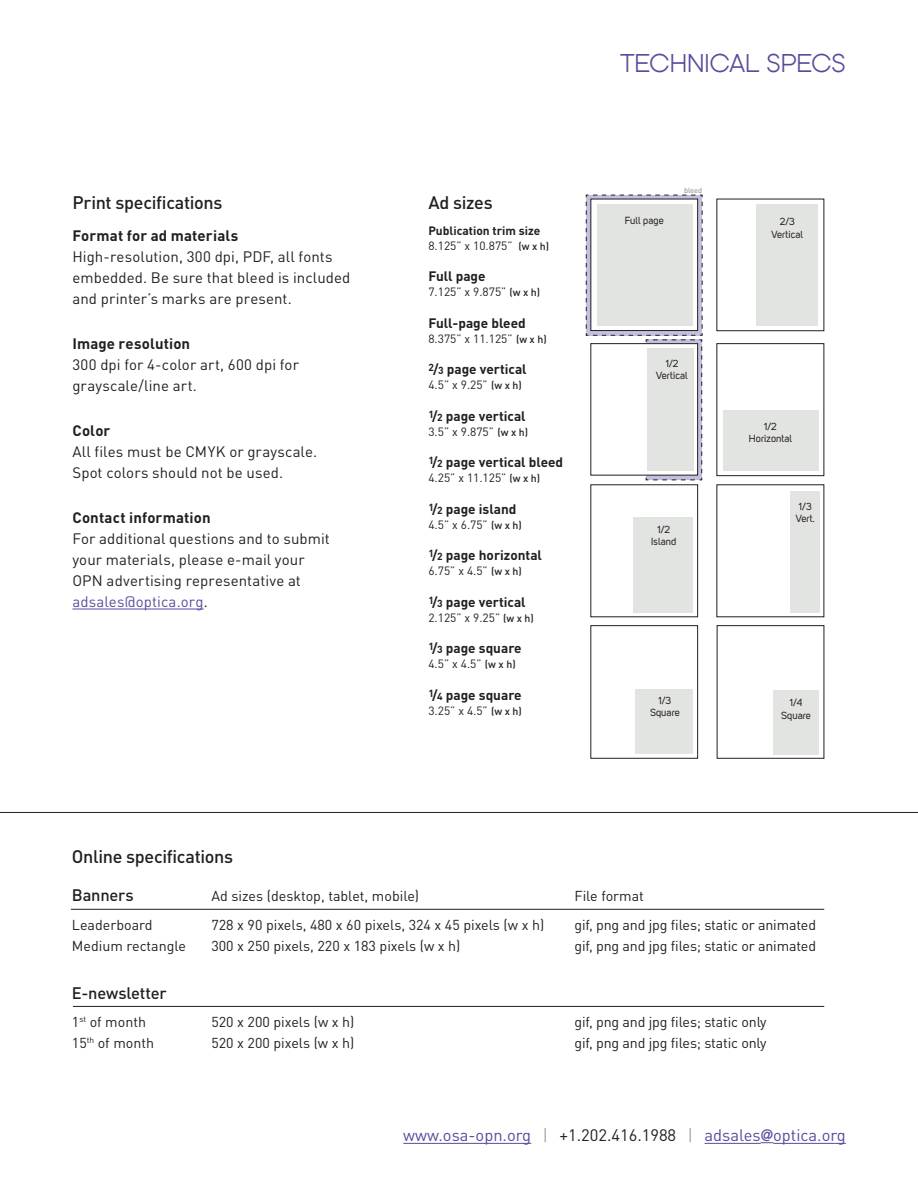
<style>
.page{position:relative;width:918px;height:1188px;background:#fff}
.page>*{position:absolute;margin:0;border:0;box-sizing:border-box;transform-origin:0 0}
._1-eyebrow{font:24px "Kamerik 105";letter-spacing:.005em;color:#5b499e}
._3-subhead{font:500 18px "DINOT";letter-spacing:-.02em;color:#231f20}
.t1{font:16.5px "DINOT";color:#5b499e}
._3-subhead-2{font:500 16.5px "DINOT";letter-spacing:-.015em;color:#231f20}
.t2{font:15px/21px "DINOT";letter-spacing:.005em;color:#231f20}
._3-subhead-3{font:14.25px "DINOT";letter-spacing:-.005em;color:#231f20}
.t3{font:700 13.65px "DINOT";color:#231f20}
.t4{font:700 12px "DINOT";color:#231f20}
.t5{font:11.85px "DINOT";color:#231f20}
.t6{font:10.2px "Uni Sans Regular";color:#231f20}
.t7{font:7.5px "DINOT";color:#808285}
.s1{font-weight:700}
.s2{color:#5b499e}
.s3{font-weight:500;font-size:10.5px}
.s4{font-size:10.2px}
.s5{font-weight:300;font-stretch:condensed;color:#57585a}
.s6{color:#231f20}
.s7{font-family:"Uni Sans Regular"}
</style>
<div class="page">
<hr style="left:403px;top:1143px;width:128px;height:1px;background:#5b499e">
<hr style="left:705px;top:1143px;width:56px;height:1px;background:#5b499e">
<svg style="left:761px;top:1142px;width:12px;height:1px"></svg>
<hr style="left:773px;top:1143px;width:73px;height:1px;background:#5b499e">
<hr style="left:72px;top:609px;width:132px;height:1px;background:#5b499e">
<svg style="left:586px;top:195px;width:117px;height:286px"></svg>
<div style="left:591px;top:199px;width:107px;height:132px;background:#fff"></div>
<div style="left:590px;top:199px;width:108px;height:132px;border:1px solid #231f20"></div>
<div style="left:591px;top:344px;width:107px;height:131px;background:#fff"></div>
<div style="left:590px;top:343px;width:108px;height:133px;border:1px solid #231f20"></div>
<div style="left:756px;top:204px;width:62px;height:121px;background:#e2e4e2"></div>
<div style="left:717px;top:343px;width:107px;height:133px;border:1px solid #231f20"></div>
<div style="left:597px;top:204px;width:96px;height:121px;background:#e2e4e2"></div>
<div style="left:648px;top:349px;width:46px;height:122px;background:#e2e4e2"></div>
<div style="left:633px;top:517px;width:59px;height:96px;background:#e2e4e2"></div>
<div style="left:590px;top:625px;width:108px;height:134px;border:1px solid #231f20"></div>
<div style="left:717px;top:625px;width:107px;height:134px;border:1px solid #231f20"></div>
<div style="left:635px;top:689px;width:58px;height:64px;background:#e2e4e2"></div>
<div style="left:790px;top:491px;width:30px;height:122px;background:#e2e4e2"></div>
<div style="left:773px;top:690px;width:46px;height:64px;background:#e2e4e2"></div>
<div style="left:723px;top:410px;width:96px;height:61px;background:#e2e4e2"></div>
<hr style="left:71px;top:909px;width:753px;height:1px;background:#231f20">
<hr style="left:73px;top:1006px;width:751px;height:1px;background:#231f20">
<hr style="left:0;top:812px;width:918px;height:1px;background:#231f20">
<p class="_1-eyebrow" style="left:620px;top:50px;width:227px">TECHNICAL SPECS</p>
<p class="_3-subhead" style="left:72px;top:191px;width:152px">Print specifications</p>
<p class="t2" style="left:72px;top:225px;width:279px"><span class="s1">Format for ad materials </span>High-resolution, 300 dpi, PDF, all fonts embedded. Be sure that bleed is included and printer’s marks are present.</p>
<p class="t2" style="left:72px;top:333px;width:228px"><span class="s1">Image resolution<br></span>300 dpi for 4-color art, 600 dpi for grayscale/line art.</p>
<p class="t2" style="left:72px;top:420px;width:246px"><span class="s1">Color<br></span>All files must be CMYK or grayscale.<br>Spot colors should not be used.</p>
<p class="t2" style="left:72px;top:507px;width:259px"><span class="s1">Contact information<br></span>For additional questions and to submit your materials, please e-mail your<br>OPN advertising representative at <span class="s2">adsales@optica.org</span>.</p>
<p class="_3-subhead" style="left:72px;top:845px;width:163px">Online specifications</p>
<p class="_3-subhead" style="left:428px;top:191px;width:66px">Ad sizes</p>
<p class="t4" style="left:428px;top:223px;width:114px">Publication trim size</p>
<p class="t5" style="left:428px;top:238px;width:122px">8.125” x 10.875” <span class="s3">(w x h)</span></p>
<p class="t3" style="left:428px;top:268px;width:59px">Full page</p>
<p class="t5" style="left:428px;top:285px;width:113px">7.125” x 9.875” <span class="s3">(w x h)</span></p>
<p class="t3" style="left:428px;top:314px;width:99px">Full-page bleed</p>
<p class="t5" style="left:428px;top:331px;width:120px">8.375” x 11.125” <span class="s3">(w x h)</span></p>
<p class="t3" style="left:428px;top:361px;width:100px"><sup>2</sup>/<span class="s4">3</span> page vertical</p>
<p class="t5" style="left:428px;top:378px;width:95px">4.5” x 9.25” <span class="s3">(w x h)</span></p>
<p class="t3" style="left:428px;top:407px;width:99px"><sup>1</sup>/<span class="s4">2</span> page vertical</p>
<p class="t5" style="left:428px;top:424px;width:101px">3.5” x 9.875” <span class="s3">(w x h)</span></p>
<p class="t3" style="left:428px;top:454px;width:136px"><sup>1</sup>/<span class="s4">2</span> page vertical bleed</p>
<p class="t5" style="left:428px;top:471px;width:113px">4.25” x 11.125” <span class="s3">(w x h)</span></p>
<p class="t3" style="left:428px;top:500px;width:90px"><sup>1</sup>/<span class="s4">2</span> page island</p>
<p class="t5" style="left:428px;top:517px;width:95px">4.5” x 6.75” <span class="s3">(w x h)</span></p>
<p class="t3" style="left:428px;top:547px;width:115px"><sup>1</sup>/<span class="s4">2</span> page horizontal</p>
<p class="t5" style="left:428px;top:564px;width:95px">6.75” x 4.5” <span class="s3">(w x h)</span></p>
<p class="t3" style="left:428px;top:593px;width:99px"><sup>1</sup>/<span class="s4">3</span> page vertical</p>
<p class="t5" style="left:428px;top:610px;width:107px">2.125” x 9.25” <span class="s3">(w x h)</span></p>
<p class="t3" style="left:428px;top:640px;width:95px"><sup>1</sup>/<span class="s4">3</span> page square</p>
<p class="t5" style="left:428px;top:657px;width:89px">4.5” x 4.5” <span class="s3">(w x h)</span></p>
<p class="t3" style="left:428px;top:686px;width:95px"><sup>1</sup>/<span class="s4">4</span> page square</p>
<p class="t5" style="left:428px;top:703px;width:95px">3.25” x 4.5” <span class="s3">(w x h)</span></p>
<p class="t6" style="left:625px;top:215px;width:40px">Full page</p>
<p class="t7" style="left:684px;top:185px;width:20px">bleed</p>
<p class="t6" style="left:780px;top:216px;width:17px">2/3</p>
<p class="t6" style="left:772px;top:228px;width:33px">Vertical</p>
<p class="t6" style="left:666px;top:358px;width:14px">1/2</p>
<p class="t6" style="left:656px;top:370px;width:33px">Vertical</p>
<p class="t6" style="left:657px;top:524px;width:14px">1/2</p>
<p class="t6" style="left:651px;top:536px;width:27px">Island</p>
<p class="t6" style="left:764px;top:420px;width:14px">1/2</p>
<p class="t6" style="left:749px;top:433px;width:45px">Horizontal</p>
<p class="t6" style="left:799px;top:500px;width:15px">1/3</p>
<p class="t6" style="left:796px;top:512px;width:21px">Vert.</p>
<p class="t6" style="left:658px;top:694px;width:15px">1/3</p>
<p class="t6" style="left:650px;top:707px;width:31px">Square</p>
<p class="t6" style="left:790px;top:697px;width:14px">1/4</p>
<p class="t6" style="left:781px;top:709px;width:31px">Square</p>
<p class="_3-subhead-2" style="left:72px;top:885px;width:63px">Banners</p>
<p class="_3-subhead-3" style="left:211px;top:887px;width:209px">Ad sizes (desktop, tablet, mobile)</p>
<p class="_3-subhead-3" style="left:574px;top:887px;width:71px">File format</p>
<p class="_3-subhead-3" style="left:72px;top:916px;width:82px">Leaderboard</p>
<p class="_3-subhead-3" style="left:211px;top:916px;width:334px">728 x 90 pixels, 480 x 60 pixels, 324 x 45 pixels (w x h)</p>
<p class="_3-subhead-3" style="left:574px;top:916px;width:243px">gif, png and jpg files; static or animated</p>
<p class="_3-subhead-3" style="left:72px;top:937px;width:116px">Medium rectangle</p>
<p class="_3-subhead-3" style="left:211px;top:937px;width:251px">300 x 250 pixels, 220 x 183 pixels (w x h)</p>
<p class="_3-subhead-3" style="left:574px;top:937px;width:243px">gif, png and jpg files; static or animated</p>
<p class="_3-subhead-2" style="left:72px;top:982px;width:96px">E-newsletter</p>
<p class="_3-subhead-3" style="left:72px;top:1013px;width:76px">1<sup>st</sup> of month</p>
<p class="_3-subhead-3" style="left:211px;top:1013px;width:145px">520 x 200 pixels (w x h)</p>
<p class="_3-subhead-3" style="left:574px;top:1013px;width:194px">gif, png and jpg files; static only</p>
<p class="_3-subhead-3" style="left:72px;top:1034px;width:84px">15<sup>th</sup> of month</p>
<p class="_3-subhead-3" style="left:211px;top:1034px;width:145px">520 x 200 pixels (w x h)</p>
<p class="_3-subhead-3" style="left:574px;top:1034px;width:194px">gif, png and jpg files; static only</p>
<p class="t1" style="left:403px;top:1125px;width:444px">www.osa-opn.org <span class="s5">|</span> <span class="s6">+1.202.416.1988</span> <span class="s5">|</span> adsales<span class="s7">@</span>optica.org</p>
</div>
